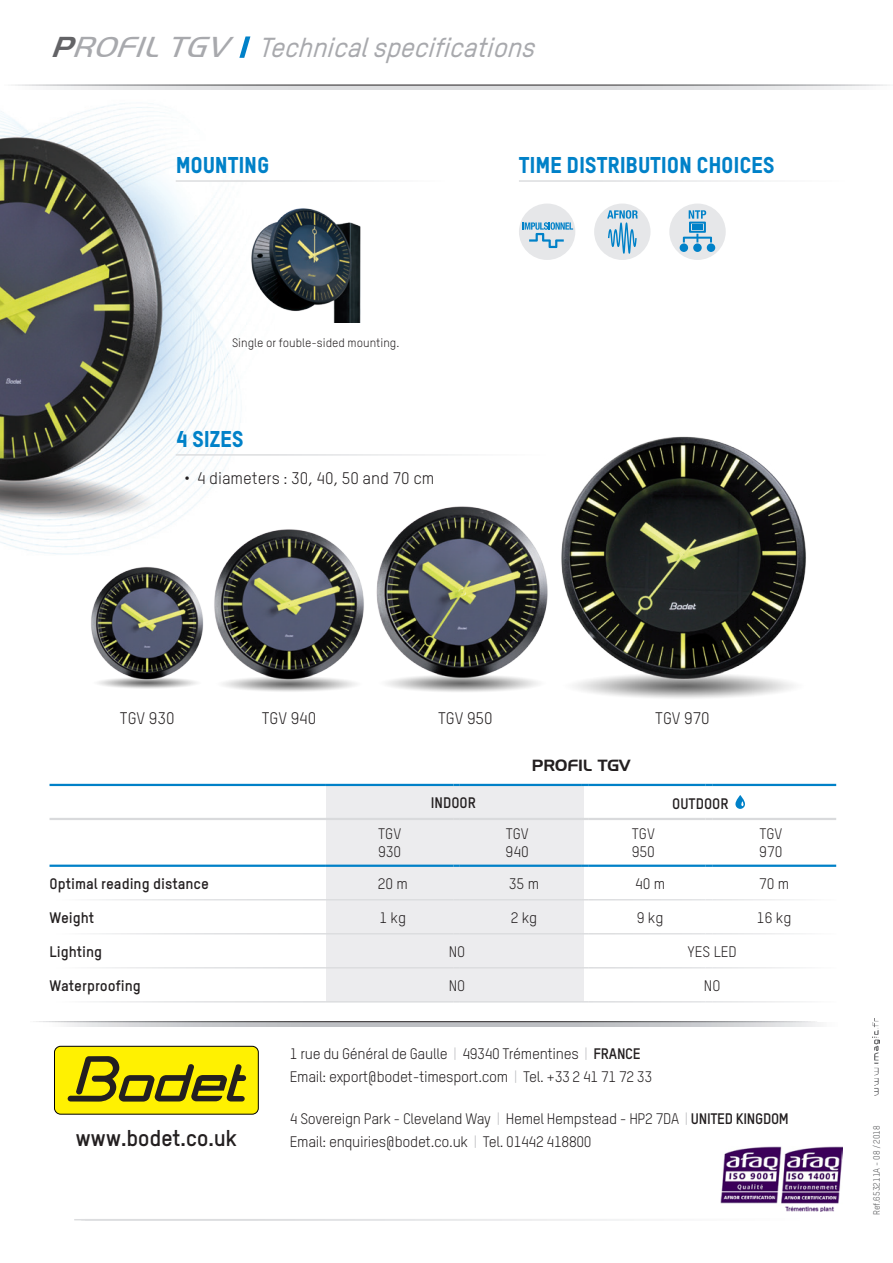
<style>
.page{position:relative;width:893px;height:1263px;background:#fff}
.page>*{position:absolute;margin:0;border:0;box-sizing:border-box;transform-origin:0 0}
.t1{font:italic 500 27px "TSTARPRO";letter-spacing:-.01em;color:#a8a9ad}
.sous-titre{font:22.5px "TSTARPRO Headline";letter-spacing:-.01em;color:#0081c8}
.txt{font:700 22.5px "TSTARPRO";letter-spacing:-.02em;color:#231f20}
.txt-2{font:16.5px "TSTARPRO";color:#231f20}
.txt-3{font:15.75px "Handel Gothic BT";color:#231f20}
.dos_fiche_coordoonée{font:15px "TSTARPRO";letter-spacing:-.02em;color:#231f20}
.txt-4{font:700 15px "TSTARPRO";color:#231f20}
.txt-5{font:15px "TSTARPRO";color:#231f20}
.txt-6{font:12px "TSTARPRO";color:#231f20}
.texte_courant{font:9px "TSTARPRO";color:#57585a}
.s1{font-family:"Handel Got D";font-weight:700;font-size:30px;color:#636366}
.s2{font-family:"Handel Got D Ligh";font-weight:400;font-size:30px}
.s3{color:#bcbdc0}
.s4{font-weight:700}
</style>
<div class="page">
<img style="left:0;top:84px;width:352px;height:471px">
<svg style="left:239px;top:36px;width:11px;height:22px"></svg>
<svg style="left:0;top:86px;width:855px;height:3px"></svg>
<hr style="left:0;top:85px;width:893px;height:1px;background:#fff">
<hr style="left:176px;top:180px;width:288px;height:2px;background:#fff">
<img style="left:242px;top:199px;width:119px;height:124px">
<div style="left:669px;top:204px;width:57px;height:56px;background:#e6e7e9;border-radius:50%"></div>
<svg style="left:683px;top:210px;width:29px;height:32px"></svg>
<div style="left:680px;top:243px;width:8px;height:9px;background:#0081c8;border-radius:50%"></div>
<div style="left:693px;top:243px;width:9px;height:9px;background:#0081c8;border-radius:50%"></div>
<div style="left:707px;top:243px;width:8px;height:9px;background:#0081c8;border-radius:50%"></div>
<div style="left:519px;top:204px;width:56px;height:56px;background:#e6e7e9;border-radius:50%"></div>
<svg style="left:523px;top:222px;width:50px;height:26px"></svg>
<div style="left:594px;top:204px;width:56px;height:56px;background:#e6e7e9;border-radius:50%"></div>
<svg style="left:607px;top:210px;width:31px;height:44px"></svg>
<hr style="left:176px;top:454px;width:396px;height:2px;background:#fff">
<img style="left:91px;top:567px;width:108px;height:122px">
<img style="left:199px;top:529px;width:154px;height:163px">
<img style="left:573px;top:436px;width:233px;height:262px">
<img style="left:353px;top:506px;width:225px;height:192px">
<div style="left:327px;top:786px;width:257px;height:215px;background:#ececee"></div>
<hr style="left:326px;top:899px;width:127px;height:1px;background:#fff">
<hr style="left:460px;top:899px;width:121px;height:1px;background:#fff">
<hr style="left:326px;top:933px;width:127px;height:1px;background:#fff">
<hr style="left:460px;top:933px;width:121px;height:1px;background:#fff">
<hr style="left:326px;top:967px;width:127px;height:1px;background:#fff">
<hr style="left:460px;top:967px;width:121px;height:1px;background:#fff">
<hr style="left:50px;top:784px;width:276px;height:2px;background:#0081c8">
<hr style="left:326px;top:784px;width:127px;height:2px;background:#0081c8">
<svg style="left:453px;top:784px;width:7px;height:2px"></svg>
<hr style="left:460px;top:784px;width:121px;height:2px;background:#0081c8">
<svg style="left:581px;top:784px;width:7px;height:2px"></svg>
<hr style="left:588px;top:784px;width:118px;height:2px;background:#0081c8">
<svg style="left:706px;top:784px;width:6px;height:2px"></svg>
<hr style="left:712px;top:784px;width:124px;height:2px;background:#0081c8">
<hr style="left:50px;top:865px;width:276px;height:2px;background:#0081c8">
<hr style="left:326px;top:865px;width:127px;height:2px;background:#0081c8">
<svg style="left:453px;top:865px;width:7px;height:2px"></svg>
<hr style="left:460px;top:865px;width:121px;height:2px;background:#0081c8">
<svg style="left:581px;top:865px;width:7px;height:2px"></svg>
<hr style="left:588px;top:865px;width:118px;height:2px;background:#0081c8">
<svg style="left:706px;top:865px;width:6px;height:2px"></svg>
<hr style="left:712px;top:865px;width:124px;height:2px;background:#0081c8">
<hr style="left:50px;top:818px;width:276px;height:2px;background:#d9dadc">
<hr style="left:326px;top:818px;width:127px;height:2px;background:#d9dadc">
<svg style="left:453px;top:818px;width:7px;height:2px"></svg>
<hr style="left:460px;top:818px;width:121px;height:2px;background:#d9dadc">
<svg style="left:581px;top:818px;width:7px;height:2px"></svg>
<hr style="left:588px;top:818px;width:118px;height:2px;background:#d9dadc">
<svg style="left:706px;top:818px;width:6px;height:2px"></svg>
<hr style="left:712px;top:818px;width:124px;height:2px;background:#d9dadc">
<svg style="left:735px;top:795px;width:10px;height:14px"></svg>
<img style="left:720px;top:1146px;width:122px;height:66px">
<img style="left:872px;top:1019px;width:8px;height:76px">
<svg style="left:52px;top:1022px;width:767px;height:4px"></svg>
<svg style="left:54px;top:1046px;width:205px;height:69px"></svg>
<p class="t1" style="left:51px;top:31px;width:488px"><span class="s1">P</span><span class="s2">ROFILTGV</span> Technical specifications</p>
<p class="sous-titre" style="left:176px;top:151px;width:95px">MOUNTING</p>
<p class="txt-6" style="left:232px;top:335px;width:169px">Single or fouble-sided mounting.</p>
<p class="sous-titre" style="left:176px;top:425px;width:69px">4 SIZES</p>
<p class="txt-2" style="left:184px;top:468px;width:252px">• 4 diameters : 30, 40, 50 and 70 cm</p>
<p class="sous-titre" style="left:519px;top:151px;width:257px">TIME DISTRIBUTION CHOICES</p>
<p class="txt-2" style="left:120px;top:708px;width:56px">TGV 930</p>
<p class="txt-2" style="left:262px;top:708px;width:56px">TGV 940</p>
<p class="txt-2" style="left:438px;top:708px;width:56px">TGV 950</p>
<p class="txt-2" style="left:655px;top:708px;width:56px">TGV 970</p>
<p class="txt-3" style="left:532px;top:756px;width:100px">PROFIL TGV</p>
<p class="txt-4" style="left:431px;top:793px;width:47px">INDOOR</p>
<p class="txt-4" style="left:672px;top:794px;width:58px">OUTDOOR</p>
<p class="txt-5" style="left:378px;top:825px;width:25px">TGV</p>
<p class="txt-5" style="left:378px;top:843px;width:25px">930</p>
<p class="txt-5" style="left:506px;top:825px;width:25px">TGV</p>
<p class="txt-5" style="left:506px;top:843px;width:25px">940</p>
<p class="txt-5" style="left:632px;top:825px;width:25px">TGV</p>
<p class="txt-5" style="left:632px;top:843px;width:25px">950</p>
<p class="txt-5" style="left:759px;top:825px;width:25px">TGV</p>
<p class="txt-5" style="left:759px;top:843px;width:25px">970</p>
<p class="txt-4" style="left:50px;top:874px;width:161px">Optimal reading distance</p>
<p class="txt-5" style="left:378px;top:874px;width:32px">20 m</p>
<p class="txt-5" style="left:509px;top:874px;width:32px">35 m</p>
<p class="txt-5" style="left:635px;top:874px;width:32px">40 m</p>
<p class="txt-5" style="left:759px;top:874px;width:32px">70 m</p>
<p class="txt-4" style="left:50px;top:908px;width:46px">Weight</p>
<p class="txt-5" style="left:380px;top:908px;width:28px">1 kg</p>
<p class="txt-5" style="left:511px;top:908px;width:28px">2 kg</p>
<p class="txt-5" style="left:637px;top:908px;width:28px">9 kg</p>
<p class="txt-5" style="left:757px;top:908px;width:36px">16 kg</p>
<p class="txt-4" style="left:50px;top:942px;width:54px">Lighting</p>
<p class="txt-5" style="left:449px;top:942px;width:18px">NO</p>
<p class="txt-5" style="left:688px;top:942px;width:51px">YES LED</p>
<p class="txt-4" style="left:50px;top:976px;width:93px">Waterproofing</p>
<p class="txt-5" style="left:449px;top:976px;width:18px">NO</p>
<p class="txt-5" style="left:704px;top:976px;width:18px">NO</p>
<p class="txt" style="left:76px;top:1123px;width:163px">www.bodet.co.uk</p>
<p class="dos_fiche_coordoonée" style="left:290px;top:1045px;width:352px">1 rue du Général de Gaulle <span class="s3">|</span> 49340 Trémentines <span class="s3">|</span> <span class="s4">FRANCE</span></p>
<p class="dos_fiche_coordoonée" style="left:290px;top:1068px;width:364px">Email: export@bodet-timesport.com <span class="s3">|</span> Tel. +33 2 41 71 72 33</p>
<p class="dos_fiche_coordoonée" style="left:290px;top:1109px;width:500px">4 Sovereign Park - Cleveland Way <span class="s3">|</span> Hemel Hempstead - HP2 7DA <span class="s3">|</span> <span class="s4">UNITED KINGDOM</span></p>
<p class="dos_fiche_coordoonée" style="left:290px;top:1132px;width:303px">Email: enquiries@bodet.co.uk <span class="s3">|</span> Tel. 01442 418800</p>
<p class="texte_courant" style="left:871px;top:1215px;width:91px;rotate:-90deg">Ref.653211A - 08 /2018</p>
</div>
